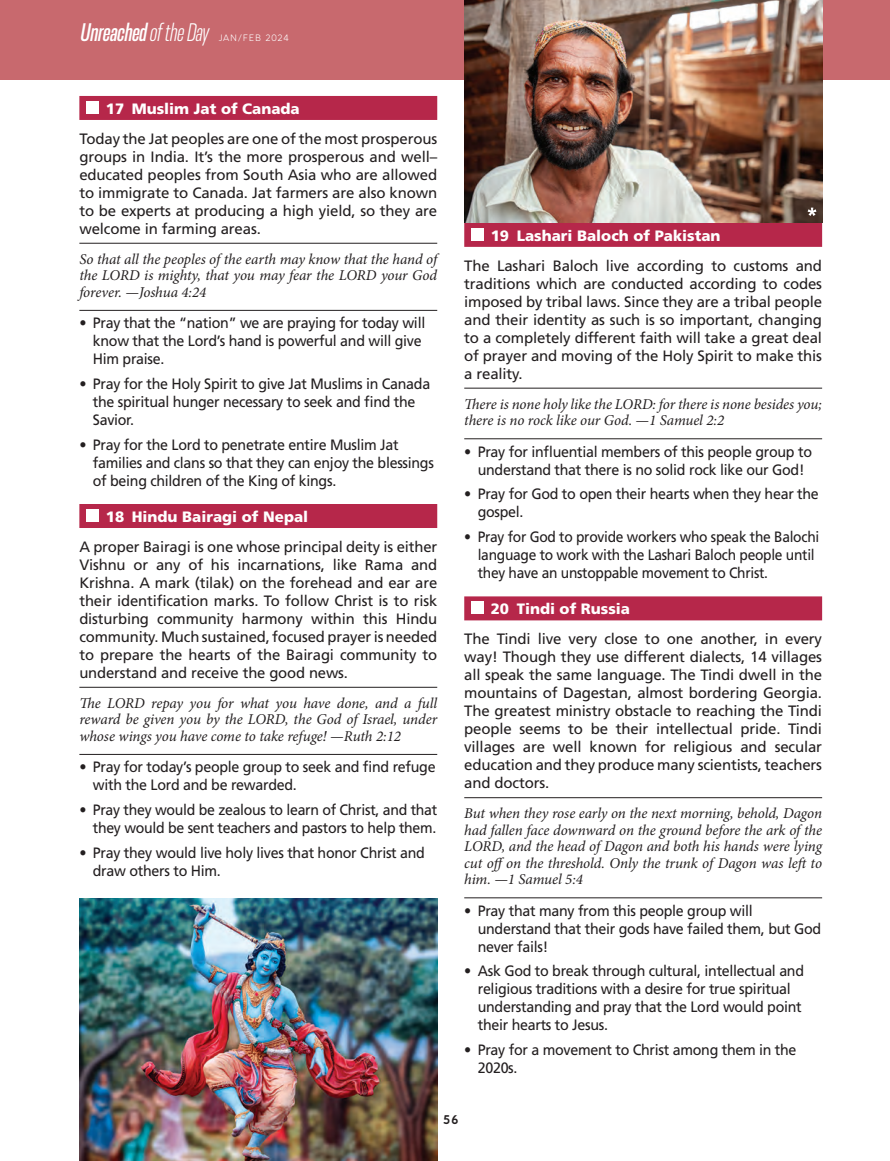
<style>
.page{position:relative;width:890px;height:1161px;background:#fff}
.page>*{position:absolute;margin:0;border:0;box-sizing:border-box;transform-origin:0 0}
.t1{font:italic 500 condensed 27px "Resolve";color:#fff}
.t2{font:15px/18px "Frutiger LT Std";letter-spacing:-.02em;color:#231f20;text-align:justify}
.t3{font:15px/18px "Frutiger LT Std";letter-spacing:-.02em;color:#231f20;scale:.95 1}
.t4{font:italic 15px/16.5px "Minion Pro";letter-spacing:-.01em;color:#231f20;text-align:justify}
.t5{font:15px/18px "Frutiger LT Std";letter-spacing:-.02em;color:#231f20;scale:.92 1}
.t6{font:15px/18px "Frutiger LT Std";letter-spacing:-.02em;color:#231f20;text-align:right;scale:.94 1}
.t7{font:900 15px "Frutiger LT Std";color:#fff}
.t8{font:700 12px "Aquawax Pro";color:#231f20}
.t9{font:300 9px "Aquawax Pro";letter-spacing:.1em;color:#fff}
.s1{font-weight:300}
</style>
<div class="page">
<div style="left:79px;top:96px;width:358px;height:24px;background:#b6274a"></div>
<hr style="left:79px;top:243px;width:358px;height:1px;background:#231f20">
<hr style="left:79px;top:310px;width:358px;height:1px;background:#231f20">
<div style="left:79px;top:504px;width:358px;height:24px;background:#b6274a"></div>
<hr style="left:79px;top:687px;width:358px;height:1px;background:#231f20">
<hr style="left:79px;top:754px;width:358px;height:1px;background:#231f20">
<div style="left:86px;top:101px;width:12px;height:13px;background:#fff"></div>
<div style="left:86px;top:509px;width:12px;height:13px;background:#fff"></div>
<div style="left:464px;top:223px;width:358px;height:24px;background:#b6274a"></div>
<hr style="left:464px;top:388px;width:358px;height:1px;background:#231f20">
<hr style="left:464px;top:438px;width:358px;height:1px;background:#231f20">
<div style="left:464px;top:596px;width:358px;height:24px;background:#b6274a"></div>
<hr style="left:464px;top:797px;width:358px;height:1px;background:#231f20">
<hr style="left:464px;top:897px;width:358px;height:1px;background:#231f20">
<div style="left:471px;top:228px;width:12px;height:13px;background:#fff"></div>
<div style="left:471px;top:602px;width:12px;height:12px;background:#fff"></div>
<div style="left:0;top:0;width:889px;height:79px;background:#c8696e"></div>
<hr style="left:889px;top:0;width:1px;height:79px;background:#c8696e">
<img style="left:464px;top:0;width:358px;height:223px">
<svg style="left:807px;top:208px;width:9px;height:8px"></svg>
<img style="left:79px;top:899px;width:358px;height:262px">
<h1 class="t1" style="left:81px;top:19px;width:130px">Unreached <span class="s1">of the Day</span></h1>
<p class="t9" style="left:219px;top:32px;width:71px">JAN/FEB 2024</p>
<p class="t7" style="left:106px;top:99px;width:195px">17 Muslim Jat of Canada</p>
<p class="t2" style="left:79px;top:130px;width:359px">Today the Jat peoples are one of the most prosperous groups in India. It’s the more prosperous and well– educated peoples from South Asia who are allowed to immigrate to Canada. Jat farmers are also known to be experts at producing a high yield, so they are welcome in farming areas.</p>
<p class="t4" style="left:79px;top:251px;width:359px">So that all the peoples of the earth may know that the hand of the LORD is mighty, that you may fear the LORD your God forever. —Joshua 4:24</p>
<p class="t3" style="left:93px;top:314px;width:351px;text-indent:-13px">• Pray that the “nation” we are praying for today will know that the Lord’s hand is powerful and will give<br>Him praise.</p>
<p class="t3" style="left:93px;top:375px;width:357px;text-indent:-13px">• Pray for the Holy Spirit to give Jat Muslims in Canada the spiritual hunger necessary to seek and find the<br>Savior.</p>
<p class="t3" style="left:93px;top:436px;width:360px;text-indent:-13px">• Pray for the Lord to penetrate entire Muslim Jat families and clans so that they can enjoy the blessings of being children of the King of kings.</p>
<p class="t7" style="left:106px;top:507px;width:204px">18 Hindu Bairagi of Nepal</p>
<p class="t2" style="left:79px;top:538px;width:359px">A proper Bairagi is one whose principal deity is either Vishnu or any of his incarnations, like Rama and Krishna. A mark (tilak) on the forehead and ear are their identification marks. To follow Christ is to risk disturbing community harmony within this Hindu community. Much sustained, focused prayer is needed to prepare the hearts of the Bairagi community to understand and receive the good news.</p>
<p class="t4" style="left:79px;top:695px;width:359px">The LORD repay you for what you have done, and a full reward be given you by the LORD, the God of Israel, under whose wings you have come to take refuge! —Ruth 2:12</p>
<p class="t3" style="left:93px;top:758px;width:362px;text-indent:-13px">• Pray for today’s people group to seek and find refuge with the Lord and be rewarded.</p>
<p class="t6" style="left:79px;top:801px;width:382px">• Pray they would be zealous to learn of Christ, and that they would be sent teachers and pastors to help them.</p>
<p class="t3" style="left:93px;top:844px;width:351px;text-indent:-13px">• Pray they would live holy lives that honor Christ and draw others to Him.</p>
<p class="t7" style="left:491px;top:226px;width:231px">19 Lashari Baloch of Pakistan</p>
<p class="t2" style="left:464px;top:256px;width:359px">The Lashari Baloch live according to customs and traditions which are conducted according to codes imposed by tribal laws. Since they are a tribal people and their identity as such is so important, changing to a completely different faith will take a great deal of prayer and moving of the Holy Spirit to make this a reality.</p>
<p class="t4" style="left:464px;top:395px;width:359px">There is none holy like the LORD: for there is none besides you; there is no rock like our God. —1 Samuel 2:2</p>
<p class="t3" style="left:464px;top:442px;width:367px;text-align:center">• Pray for influential members of this people group to understand that there is no solid rock like our God!</p>
<p class="t3" style="left:478px;top:485px;width:360px;text-indent:-13px">• Pray for God to open their hearts when they hear the gospel.</p>
<p class="t5" style="left:478px;top:528px;width:373px;text-indent:-13px">• Pray for God to provide workers who speak the Balochi language to work with the Lashari Baloch people until they have an unstoppable movement to Christ.</p>
<p class="t7" style="left:491px;top:600px;width:141px">20 Tindi of Russia</p>
<p class="t2" style="left:464px;top:630px;width:359px">The Tindi live very close to one another, in every way! Though they use different dialects, 14 villages all speak the same language. The Tindi dwell in the mountains of Dagestan, almost bordering Georgia.<br>The greatest ministry obstacle to reaching the Tindi people seems to be their intellectual pride. Tindi villages are well known for religious and secular education and they produce many scientists, teachers and doctors.</p>
<p class="t4" style="left:464px;top:805px;width:359px">But when they rose early on the next morning, behold, Dagon had fallen face downward on the ground before the ark of the LORD, and the head of Dagon and both his hands were lying cut offon the threshold. Only the trunk of Dagon was left to him. —1 Samuel 5:4</p>
<p class="t3" style="left:478px;top:901px;width:363px;text-indent:-13px">• Pray that many from this people group will understand that their gods have failed them, but God never fails!</p>
<p class="t3" style="left:478px;top:962px;width:345px;text-indent:-13px">• Ask God to break through cultural, intellectual and religious traditions with a desire for true spiritual understanding and pray that the Lord would point their hearts to Jesus.</p>
<p class="t3" style="left:478px;top:1041px;width:337px;text-indent:-13px">• Pray for a movement to Christ among them in the<br>2020s.</p>
<p class="t8" style="left:443px;top:1111px;width:17px">56</p>
</div>
